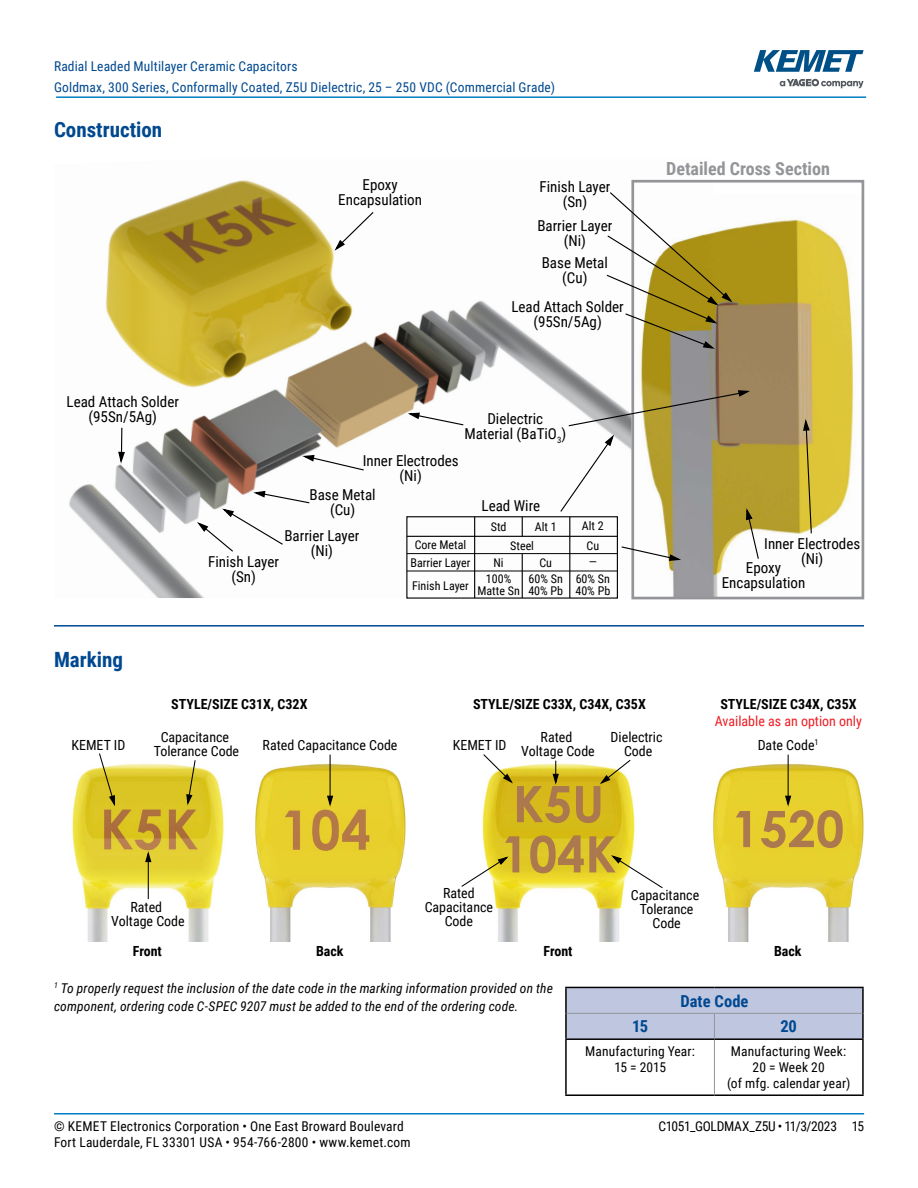
<style>
.page{position:relative;width:918px;height:1188px;background:#fff}
.page>*{position:absolute;margin:0;border:0;box-sizing:border-box;transform-origin:0 0}
.t1{font:700 50.25px/50.2px "Century Gothic";color:#ac784e}
.t2{font:700 21px "Roboto Condensed";color:#004990}
.t3{font:700 18px "Roboto Condensed";color:#939598}
.t4{font:700 16.5px "Roboto Condensed";letter-spacing:.005em;color:#004990}
.t5{font:15px/15px "Roboto Condensed";color:#000;text-align:center}
.t6{font:13.95px/14px "Roboto Condensed";color:#000;text-align:center}
.t7{font:700 13.95px "Roboto Condensed";color:#000}
.t8{font:13.95px "Roboto Condensed";color:#ed1d24}
.t9{font:13.5px/16.2px "Roboto Condensed";letter-spacing:.01em;color:#000;text-align:center}
.t10{font:italic 13.5px/18px "Roboto Condensed";letter-spacing:.01em;color:#000}
.t11{font:13.5px/21px "Roboto Condensed";letter-spacing:.015em;color:#004990}
.t12{font:13.5px "Roboto Condensed";letter-spacing:-.025em;color:#000}
.t13{font:12px/16.5px "Roboto Condensed";color:#000;text-align:center}
</style>
<div class="page">
<hr style="left:54px;top:1113px;width:810px;height:2px;background:#007dc3">
<hr style="left:56px;top:96px;width:810px;height:2px;background:#007dc3">
<svg style="left:780px;top:79px;width:84px;height:9px"></svg>
<svg style="left:754px;top:50px;width:110px;height:22px"></svg>
<hr style="left:54px;top:625px;width:810px;height:2px;background:#004990">
<img style="left:69px;top:179px;width:659px;height:419px">
<img style="left:635px;top:219px;width:220px;height:376px">
<div style="left:631px;top:180px;width:233px;height:419px;border:3px solid #939598"></div>
<svg style="left:333px;top:211px;width:42px;height:42px"></svg>
<svg style="left:405px;top:412px;width:60px;height:14px"></svg>
<svg style="left:605px;top:191px;width:130px;height:159px"></svg>
<svg style="left:117px;top:428px;width:9px;height:38px"></svg>
<svg style="left:300px;top:454px;width:65px;height:17px"></svg>
<svg style="left:802px;top:416px;width:10px;height:118px"></svg>
<svg style="left:559px;top:389px;width:201px;height:173px"></svg>
<svg style="left:195px;top:490px;width:116px;height:63px"></svg>
<div style="left:406px;top:516px;width:212px;height:83px;border:1px solid #000"></div>
<hr style="left:474px;top:517px;width:1px;height:81px;background:#000">
<hr style="left:569px;top:517px;width:1px;height:81px;background:#000">
<hr style="left:407px;top:536px;width:210px;height:1px;background:#000">
<hr style="left:407px;top:553px;width:210px;height:1px;background:#000">
<hr style="left:522px;top:554px;width:1px;height:44px;background:#000">
<hr style="left:407px;top:571px;width:210px;height:1px;background:#000">
<svg style="left:522px;top:517px;width:1px;height:19px"></svg>
<img style="left:255px;top:754px;width:151px;height:188px">
<img style="left:72px;top:763px;width:152px;height:179px">
<svg style="left:98px;top:753px;width:18px;height:56px"></svg>
<hr style="left:148px;top:861px;width:1px;height:38px;background:#000">
<svg style="left:144px;top:849px;width:8px;height:14px"></svg>
<svg style="left:185px;top:760px;width:11px;height:48px"></svg>
<hr style="left:330px;top:755px;width:1px;height:42px;background:#000">
<svg style="left:326px;top:795px;width:8px;height:14px"></svg>
<img style="left:713px;top:754px;width:151px;height:188px">
<img style="left:482px;top:760px;width:153px;height:182px">
<svg style="left:482px;top:754px;width:33px;height:31px"></svg>
<svg style="left:598px;top:759px;width:34px;height:27px"></svg>
<hr style="left:788px;top:755px;width:1px;height:42px;background:#000">
<svg style="left:784px;top:795px;width:8px;height:14px"></svg>
<svg style="left:609px;top:854px;width:54px;height:35px"></svg>
<svg style="left:552px;top:761px;width:8px;height:26px"></svg>
<svg style="left:461px;top:855px;width:50px;height:33px"></svg>
<hr style="left:565px;top:1040px;width:2px;height:54px;background:#000">
<hr style="left:862px;top:1040px;width:2px;height:54px;background:#000">
<hr style="left:565px;top:1094px;width:149px;height:2px;background:#000">
<hr style="left:714px;top:1094px;width:150px;height:2px;background:#000">
<hr style="left:565px;top:987px;width:149px;height:1px;background:#000">
<hr style="left:565px;top:988px;width:2px;height:25px;background:#000">
<hr style="left:714px;top:987px;width:150px;height:1px;background:#000">
<hr style="left:862px;top:988px;width:2px;height:25px;background:#000">
<hr style="left:565px;top:1013px;width:2px;height:25px;background:#000">
<hr style="left:862px;top:1013px;width:2px;height:25px;background:#000">
<hr style="left:565px;top:1038px;width:149px;height:2px;background:#000">
<hr style="left:714px;top:1038px;width:150px;height:2px;background:#000">
<svg style="left:566px;top:987px;width:297px;height:108px"></svg>
<p class="t11" style="left:54px;top:55px;width:502px">Radial Leaded Multilayer Ceramic Capacitors<br>Goldmax, 300 Series, Conformally Coated, Z5U Dielectric, 25 – 250 VDC (Commercial Grade)</p>
<h2 class="t2" style="left:54px;top:115px;width:110px">Construction</h2>
<p class="t5" style="left:338px;top:177px;width:85px">Epoxy<br>Encapsulation</p>
<p class="t5" style="left:539px;top:179px;width:72px">Finish Layer (Sn)</p>
<p class="t5" style="left:537px;top:217px;width:77px">Barrier Layer (Ni)</p>
<p class="t5" style="left:542px;top:254px;width:68px">Base Metal (Cu)</p>
<p class="t5" style="left:67px;top:394px;width:114px">Lead Attach Solder (95Sn/5Ag)</p>
<h2 class="t2" style="left:54px;top:645px;width:71px">Marking</h2>
<p class="t5" style="left:511px;top:299px;width:114px">Lead Attach Solder (95Sn/5Ag)</p>
<p class="t5" style="left:464px;top:411px;width:103px">Dielectric<br>Material (BaTiO<sub>3</sub>)</p>
<p class="t5" style="left:363px;top:453px;width:98px">Inner Electrodes (Ni)</p>
<p class="t5" style="left:310px;top:487px;width:68px">Base Metal (Cu)</p>
<p class="t5" style="left:284px;top:528px;width:77px">Barrier Layer (Ni)</p>
<p class="t5" style="left:208px;top:553px;width:72px">Finish Layer (Sn)</p>
<p class="t13" style="left:410px;top:535px;width:62px;line-height:18px">Core Metal<br>Barrier Layer</p>
<p class="t13" style="left:412px;top:577px;width:58px">Finish Layer</p>
<p class="t5" style="left:482px;top:498px;width:60px">Lead Wire</p>
<p class="t13" style="left:491px;top:518px;width:17px">Std</p>
<p class="t13" style="left:486px;top:554px;width:27px">Ni<br>100%</p>
<p class="t13" style="left:477px;top:582px;width:44px">Matte Sn</p>
<p class="t13" style="left:535px;top:518px;width:23px">Alt 1</p>
<p class="t13" style="left:529px;top:554px;width:36px">Cu<br>60% Sn</p>
<p class="t13" style="left:528px;top:582px;width:36px">40% Pb</p>
<p class="t13" style="left:510px;top:537px;width:25px">Steel</p>
<p class="t13" style="left:582px;top:516px;width:23px;line-height:19.5px">Alt 2<br>Cu</p>
<p class="t13" style="left:576px;top:553px;width:36px">—<br>60% Sn</p>
<p class="t13" style="left:575px;top:582px;width:36px">40% Pb</p>
<p class="t3" style="left:666px;top:156px;width:165px">Detailed Cross Section</p>
<p class="t5" style="left:764px;top:536px;width:98px">Inner Electrodes (Ni)</p>
<p class="t5" style="left:722px;top:559px;width:85px">Epoxy<br>Encapsulation</p>
<p class="t7" style="left:171px;top:694px;width:138px">STYLE/SIZE C31X, C32X</p>
<p class="t7" style="left:473px;top:694px;width:174px">STYLE/SIZE C33X, C34X, C35X</p>
<p class="t7" style="left:720px;top:694px;width:138px">STYLE/SIZE C34X, C35X</p>
<p class="t8" style="left:715px;top:711px;width:149px">Available as an option only</p>
<p class="t6" style="left:154px;top:729px;width:87px">Capacitance<br>Tolerance Code</p>
<p class="t6" style="left:72px;top:737px;width:55px">KEMET ID</p>
<p class="t6" style="left:263px;top:737px;width:136px">Rated Capacitance Code</p>
<p class="t6" style="left:611px;top:729px;width:53px">Dielectric<br>Code</p>
<p class="t6" style="left:521px;top:729px;width:75px">Rated<br>Voltage Code</p>
<p class="t6" style="left:453px;top:737px;width:55px">KEMET ID</p>
<p class="t6" style="left:758px;top:737px;width:62px">Date Code<sup>1</sup></p>
<h1 class="t1" style="left:501px;top:777px;width:117px">K5U<br>104K</h1>
<h1 class="t1" style="left:732px;top:802px;width:114px">1520</h1>
<p class="t6" style="left:111px;top:900px;width:75px">Rated<br>Voltage Code</p>
<p class="t6" style="left:425px;top:886px;width:70px">Rated<br>Capacitance<br>Code</p>
<p class="t6" style="left:631px;top:887px;width:70px">Capacitance<br>Tolerance<br>Code</p>
<p class="t7" style="left:133px;top:941px;width:30px">Front</p>
<p class="t7" style="left:316px;top:941px;width:29px">Back</p>
<p class="t7" style="left:544px;top:941px;width:30px">Front</p>
<p class="t7" style="left:774px;top:941px;width:29px">Back</p>
<p class="t10" style="left:54px;top:979px;width:500px"><sup>1</sup> To properly request the inclusion of the date code in the marking information provided on the component, ordering code C-SPEC 9207 must be added to the end of the ordering code.</p>
<p class="t4" style="left:680px;top:989px;width:70px">Date Code</p>
<p class="t4" style="left:632px;top:1015px;width:17px">15</p>
<p class="t4" style="left:780px;top:1015px;width:18px">20</p>
<p class="t9" style="left:585px;top:1043px;width:111px">Manufacturing Year:<br>15 = 2015</p>
<p class="t9" style="left:727px;top:1043px;width:125px">Manufacturing Week:<br>20 = Week 20<br>(of mfg. calendar year)</p>
<p class="t9" style="left:54px;top:1117px;width:351px">© KEMET Electronics Corporation • One East Broward Boulevard</p>
<p class="t12" style="left:659px;top:1116px;width:180px">C1051_GOLDMAX_Z5U • 11/3/2023</p>
<p class="t9" style="left:54px;top:1133px;width:358px">Fort Lauderdale, FL 33301 USA • 954-766-2800 • www.kemet.com</p>
<p class="t9" style="left:852px;top:1117px;width:14px">15</p>
</div>
